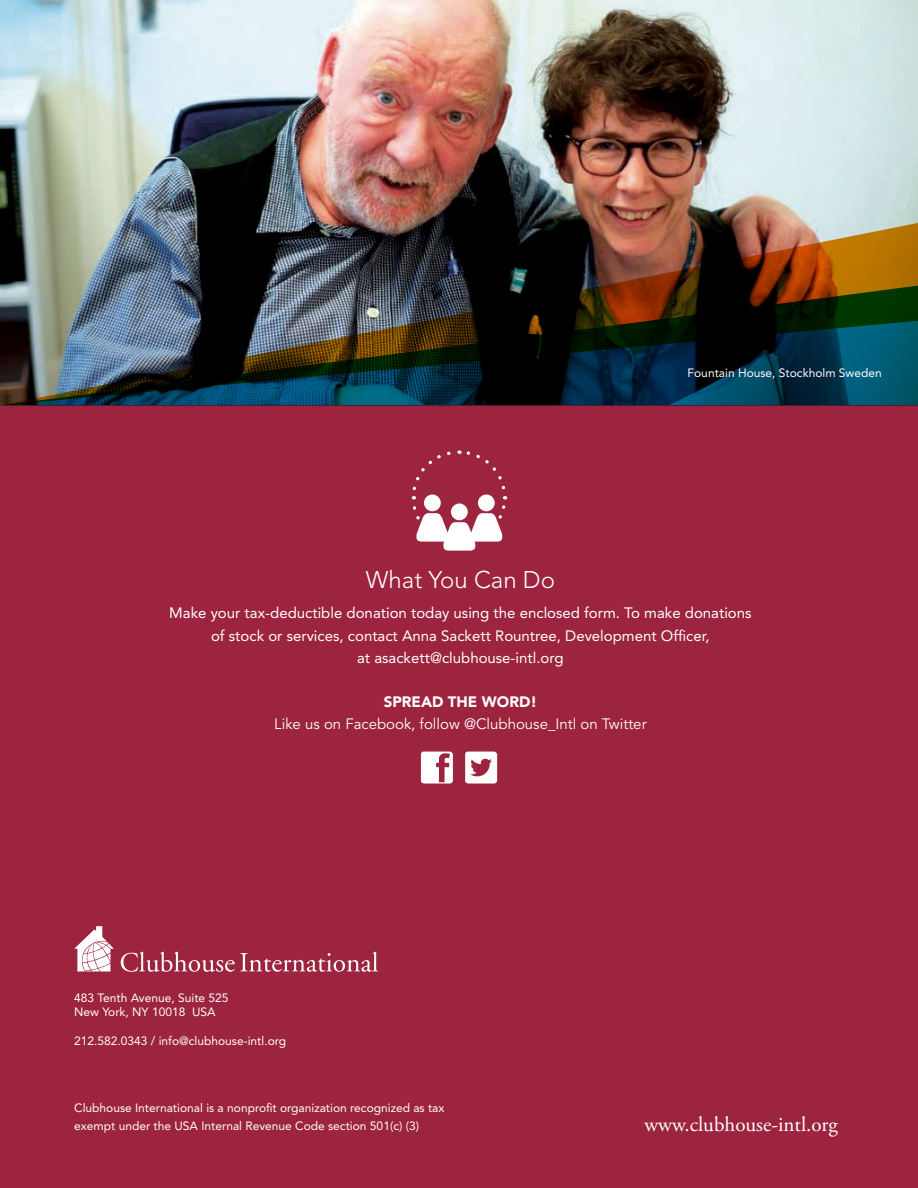
<style>
.page{position:relative;width:918px;height:1188px;background:#fff}
.page>*{position:absolute;margin:0;border:0;box-sizing:border-box;transform-origin:0 0}
.t1{font:300 24px "Avenir";color:#fff}
.t2{font:21px "Adobe Garamond Pro";color:#fff}
.t3{font:15px/22.5px "Avenir";color:#fff;text-align:center}
.t4{font:15px "Avenir";color:#fff}
.t5{font:900 15px "Avenir";color:#fff}
.t6{font:12px/18px "Avenir";color:#fff}
</style>
<div class="page">
<div style="left:0;top:1px;width:918px;height:1187px;background:#9d243e"></div>
<svg style="left:121px;top:952px;width:257px;height:20px"></svg>
<svg style="left:74px;top:926px;width:40px;height:46px"></svg>
<img style="left:0;top:0;width:918px;height:223px">
<svg style="left:411px;top:450px;width:97px;height:101px"></svg>
<img style="left:0;top:223px;width:918px;height:183px">
<div style="left:421px;top:752px;width:32px;height:32px;background:#fff;border-radius:3px"></div>
<svg style="left:436px;top:753px;width:14px;height:29px"></svg>
<div style="left:465px;top:752px;width:32px;height:32px;background:#fff;border-radius:3px"></div>
<svg style="left:470px;top:759px;width:22px;height:17px"></svg>
<p class="t6" style="left:688px;top:364px;width:196px">Fountain House, Stockholm Sweden</p>
<h1 class="t1" style="left:366px;top:566px;width:191px">What You Can Do</h1>
<p class="t3" style="left:169px;top:602px;width:584px">Make your tax-deductible donation today using the enclosed form. To make donations of stock or services, contact Anna Sackett Rountree, Development Officer,<br>at asackett@clubhouse-intl.org</p>
<p class="t5" style="left:384px;top:693px;width:155px">SPREAD THE WORD!</p>
<p class="t4" style="left:274px;top:716px;width:374px">Like us on Facebook, follow @Clubhouse_Intl on Twitter</p>
<p class="t6" style="left:74px;top:990px;width:156px;line-height:14.4px">483 Tenth Avenue, Suite 525<br>New York, NY 10018 USA</p>
<p class="t6" style="left:74px;top:1032px;width:213px">212.582.0343 / info@clubhouse-intl.org</p>
<p class="t6" style="left:74px;top:1099px;width:372px">Clubhouse International is a nonprofit organization recognized as tax exempt under the USA Internal Revenue Code section 501(c) (3)</p>
<h2 class="t2" style="left:644px;top:1112px;width:195px">www.clubhouse-intl.org</h2>
</div>
